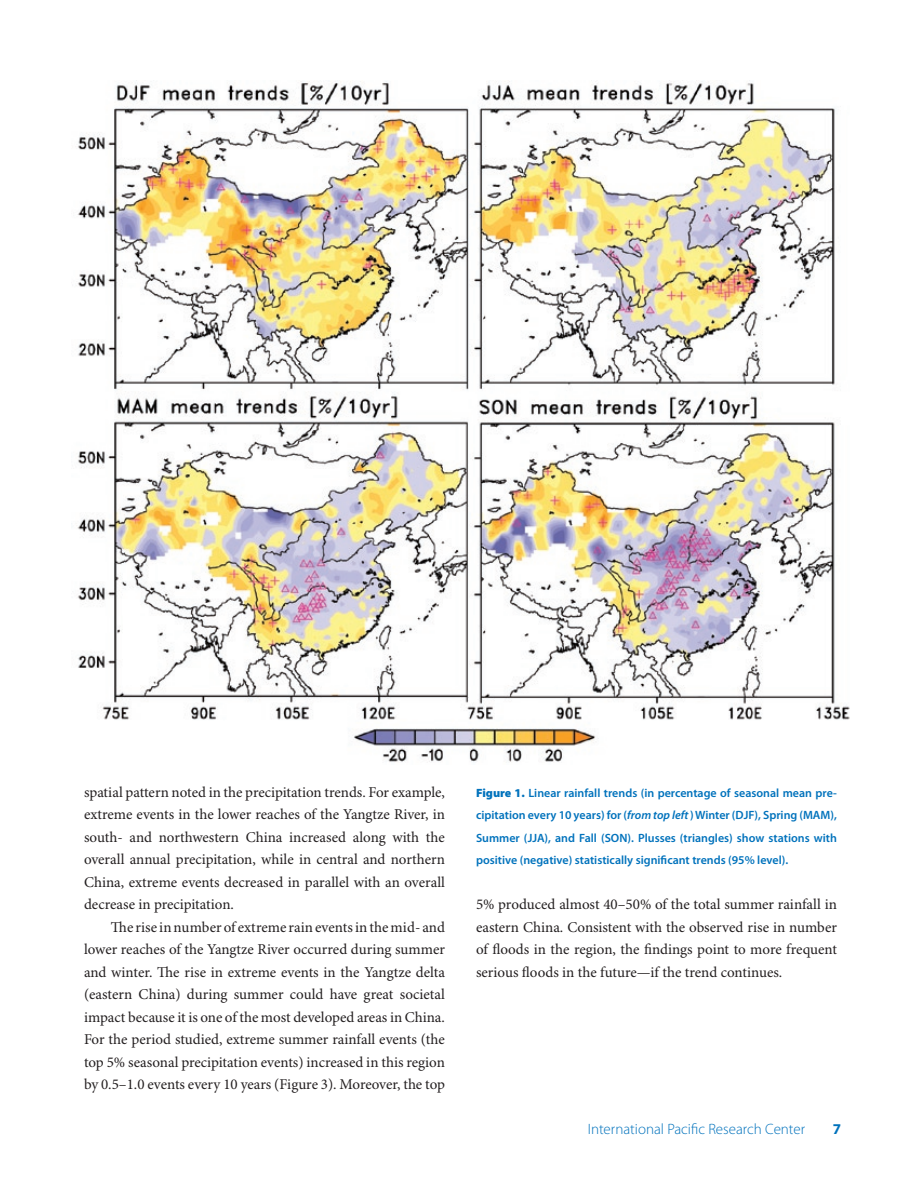
<style>
.page{position:relative;width:918px;height:1188px;background:#fff}
.page>*{position:absolute;margin:0;border:0;box-sizing:border-box;transform-origin:0 0}
.t1{font:15px/22.5px "Minion Pro";color:#231f20;text-align:justify}
.t2{font:300 15px "Myriad Pro";color:#0072bc}
.t3{font:700 15px "Myriad Pro";color:#0072bc}
.t4{font:600 12px/22.5px "Myriad Pro";color:#0072bc;text-align:justify}
.s1{font-weight:900}
.s2{font-style:italic}
</style>
<div class="page">
<img style="left:77px;top:80px;width:773px;height:682px">
<p class="t1" style="left:84px;top:781px;width:363px">spatial pattern noted in the precipitation trends. For example, extreme events in the lower reaches of the Yangtze River, in south- and northwestern China increased along with the overall annual precipitation, while in central and northern China, extreme events decreased in parallel with an overall decrease in precipitation.</p>
<p class="t1" style="left:84px;top:916px;width:363px;text-indent:27px">The rise in number of extreme rain events in the mid- and lower reaches of the Yangtze River occurred during summer and winter. The rise in extreme events in the Yangtze delta (eastern China) during summer could have great societal impact because it is one of the most developed areas in China.<br>For the period studied, extreme summer rainfall events (the top 5% seasonal precipitation events) increased in this region by 0.5–1.0 events every 10 years (Figure 3). Moreover, the top</p>
<p class="t4" style="left:476px;top:781px;width:363px"><span class="s1">Figure 1.</span> Linear rainfall trends (in percentage of seasonal mean pre&shy;cipitation every 10 years) for (<span class="s2">from top left</span>) Winter (DJF), Spring (MAM), Summer (JJA), and Fall (SON). Plusses (triangles) show stations with positive (negative) statistically significant trends (95% level).</p>
<p class="t1" style="left:476px;top:894px;width:362px">5% produced almost 40–50% of the total summer rainfall in eastern China. Consistent with the observed rise in number of floods in the region, the findings point to more frequent serious floods in the future—if the trend continues.</p>
<p class="t2" style="left:588px;top:1121px;width:219px">International Pacific Research Center</p>
<p class="t3" style="left:833px;top:1121px;width:10px">7</p>
</div>
